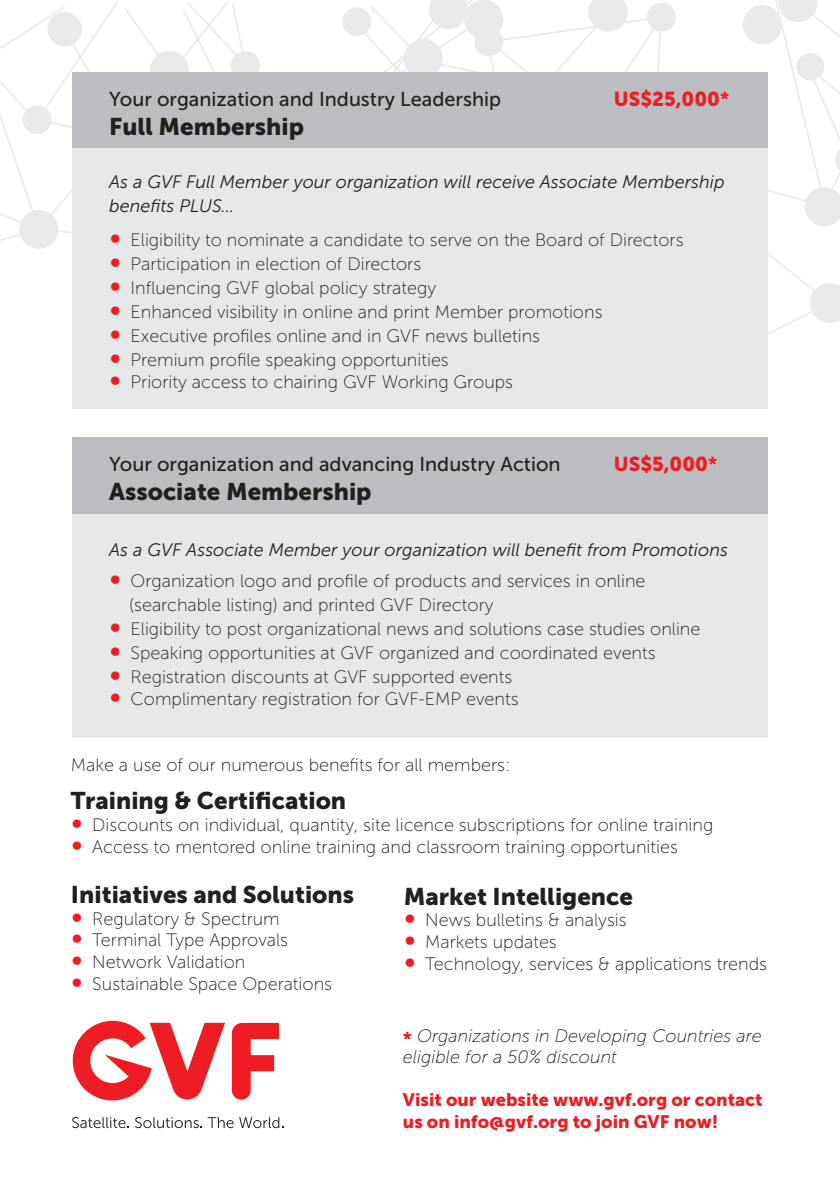
<style>
.page{position:relative;width:840px;height:1191px;background:#fff}
.page>*{position:absolute;margin:0;border:0;box-sizing:border-box;transform-origin:0 0}
.t1{font:24px "Museo Sans 900";color:#231f20}
.t2{font:20px "Museo Sans 500";color:#231f20}
.t3{font:20px "Museo Sans 900";color:#ee1d23}
.t4{font:18px/24px "Museo Sans 100";color:#231f20}
.t5{font:italic 18px/24px "Museo Sans 300";color:#231f20}
.t6{font:18px/21.6px "Museo Sans 900";color:#ee1d23}
.t7{font:italic 18px/21.6px "Museo Sans 100";color:#231f20}
.s1{font-family:"Museo Sans 700"}
.s2{font-size:32px;color:#ee1d23}
.s3{font-family:"Museo Sans 700";font-style:normal;font-size:20px;color:#ee1d23}
</style>
<div class="page">
<div style="left:72px;top:437px;width:695px;height:301px;background:#e6e7e9"></div>
<svg style="left:0;top:0;width:839px;height:388px"></svg>
<div style="left:150px;top:51px;width:39px;height:39px;background:#e9eaeb;border-radius:50%"></div>
<div style="left:47px;top:12px;width:35px;height:34px;background:#e9eaeb;border-radius:50%"></div>
<div style="left:23px;top:105px;width:29px;height:29px;background:#e9eaeb;border-radius:50%"></div>
<div style="left:231px;top:51px;width:29px;height:29px;background:#e9eaeb;border-radius:50%"></div>
<div style="left:342px;top:7px;width:29px;height:29px;background:#e9eaeb;border-radius:50%"></div>
<div style="left:474px;top:27px;width:29px;height:29px;background:#e9eaeb;border-radius:50%"></div>
<div style="left:646px;top:3px;width:29px;height:29px;background:#e9eaeb;border-radius:50%"></div>
<div style="left:796px;top:53px;width:27px;height:28px;background:#e9eaeb;border-radius:50%"></div>
<div style="left:72px;top:72px;width:695px;height:337px;background:#e6e7e9"></div>
<div style="left:72px;top:437px;width:695px;height:77px;background:#bcbdc0"></div>
<div style="left:72px;top:72px;width:695px;height:75px;background:#bcbdc0"></div>
<svg style="left:232px;top:1023px;width:47px;height:76px"></svg>
<svg style="left:72px;top:1117px;width:57px;height:11px"></svg>
<svg style="left:135px;top:1117px;width:98px;height:11px"></svg>
<svg style="left:239px;top:1117px;width:44px;height:11px"></svg>
<svg style="left:73px;top:1020px;width:152px;height:80px"></svg>
<p class="t2" style="left:109px;top:88px;width:393px">Your organization and Industry Leadership</p>
<p class="t3" style="left:613px;top:87px;width:117px">US$25,000<span class="s1">*</span></p>
<p class="t1" style="left:109px;top:112px;width:196px">Full Membership</p>
<p class="t5" style="left:109px;top:170px;width:616px">As a GVF Full Member your organization will receive Associate Membership benefits PLUS…</p>
<p class="t4" style="left:109px;top:228px;width:575px"><span class="s2">•</span> Eligibility to nominate a candidate to serve on the Board of Directors</p>
<p class="t4" style="left:109px;top:252px;width:313px"><span class="s2">•</span> Participation in election of Directors</p>
<p class="t4" style="left:109px;top:276px;width:328px"><span class="s2">•</span> Influencing GVF global policy strategy</p>
<p class="t4" style="left:109px;top:300px;width:494px"><span class="s2">•</span> Enhanced visibility in online and print Member promotions</p>
<p class="t4" style="left:109px;top:324px;width:432px"><span class="s2">•</span> Executive profiles online and in GVF news bulletins</p>
<p class="t4" style="left:109px;top:348px;width:341px"><span class="s2">•</span> Premium profile speaking opportunities</p>
<p class="t4" style="left:109px;top:370px;width:405px"><span class="s2">•</span> Priority access to chairing GVF Working Groups</p>
<p class="t2" style="left:109px;top:453px;width:452px">Your organization and advancing Industry Action</p>
<p class="t3" style="left:613px;top:452px;width:105px">US$5,000<span class="s1">*</span></p>
<p class="t1" style="left:109px;top:478px;width:264px">Associate Membership</p>
<p class="t5" style="left:109px;top:538px;width:620px">As a GVF Associate Member your organization will benefit from Promotions</p>
<p class="t4" style="left:129px;top:569px;width:517px;text-indent:-20px"><span class="s2">•</span> Organization logo and profile of products and services in online (searchable listing) and printed GVF Directory</p>
<p class="t4" style="left:109px;top:617px;width:592px"><span class="s2">•</span> Eligibility to post organizational news and solutions case studies online</p>
<p class="t4" style="left:109px;top:641px;width:547px"><span class="s2">•</span> Speaking opportunities at GVF organized and coordinated events</p>
<p class="t4" style="left:109px;top:665px;width:404px"><span class="s2">•</span> Registration discounts at GVF supported events</p>
<p class="t4" style="left:109px;top:687px;width:410px"><span class="s2">•</span> Complimentary registration for GVF-EMP events</p>
<p class="t4" style="left:71px;top:752px;width:440px">Make a use of our numerous benefits for all members:</p>
<p class="t1" style="left:71px;top:787px;width:276px">Training &amp; Certification</p>
<p class="t4" style="left:71px;top:813px;width:643px"><span class="s2">•</span> Discounts on individual, quantity, site licence subscriptions for online training</p>
<p class="t4" style="left:71px;top:834px;width:608px"><span class="s2">•</span> Access to mentored online training and classroom training opportunities</p>
<p class="t1" style="left:71px;top:881px;width:284px">Initiatives and Solutions</p>
<p class="t4" style="left:71px;top:906px;width:210px"><span class="s2">•</span> Regulatory &amp; Spectrum</p>
<p class="t4" style="left:71px;top:928px;width:218px"><span class="s2">•</span> Terminal Type Approvals</p>
<p class="t4" style="left:71px;top:950px;width:176px"><span class="s2">•</span> Network Validation</p>
<p class="t4" style="left:71px;top:971px;width:262px"><span class="s2">•</span> Sustainable Space Operations</p>
<p class="t1" style="left:403px;top:882px;width:230px">Market Intelligence</p>
<p class="t4" style="left:403px;top:908px;width:224px"><span class="s2">•</span> News bulletins &amp; analysis</p>
<p class="t4" style="left:403px;top:930px;width:154px"><span class="s2">•</span> Markets updates</p>
<p class="t4" style="left:403px;top:951px;width:364px"><span class="s2">•</span> Technology, services &amp; applications trends</p>
<p class="t7" style="left:403px;top:1024px;width:360px"><span class="s3">*</span> Organizations in Developing Countries are eligible for a 50% discount</p>
<p class="t6" style="left:403px;top:1089px;width:361px">Visit our website www.gvf.org or contact us on info@gvf.org to join GVF now!</p>
</div>
